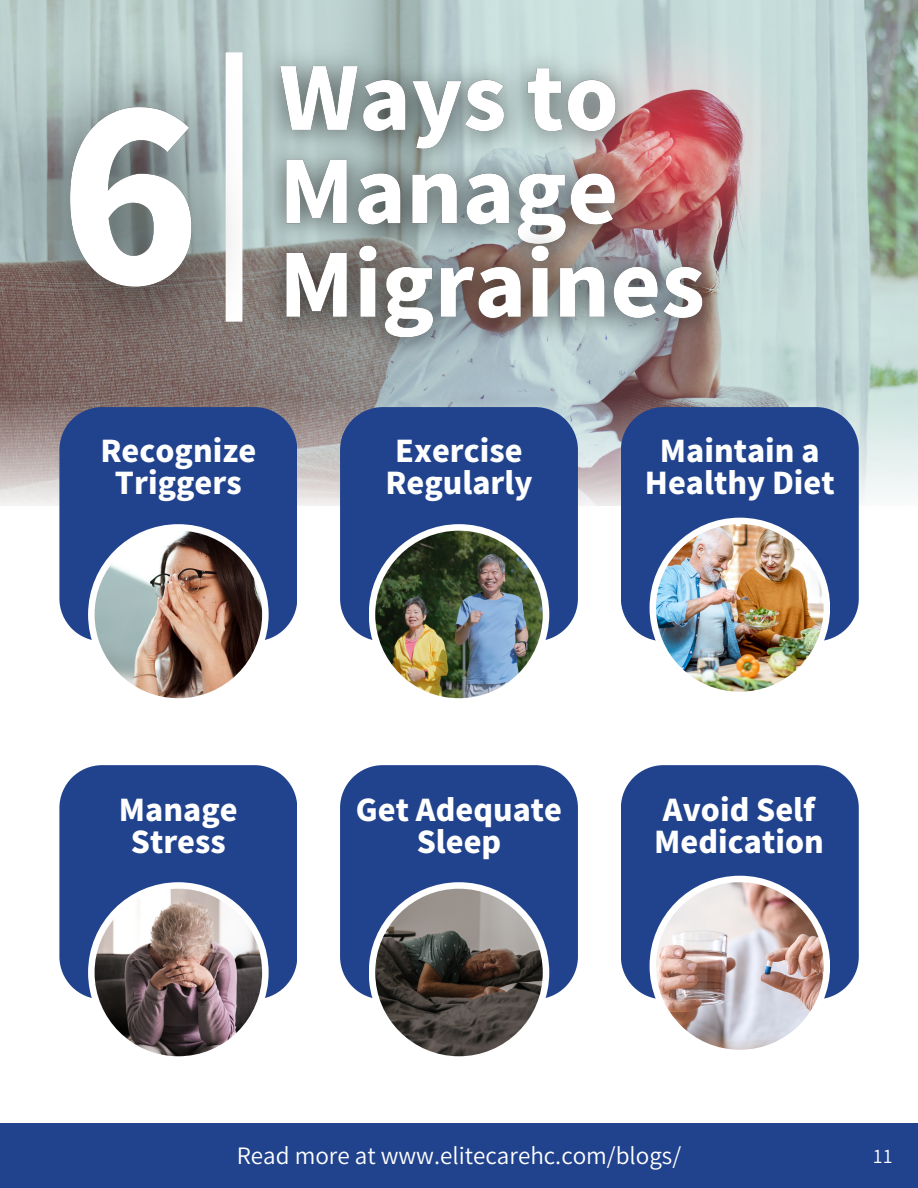
<style>
.page{position:relative;width:918px;height:1188px;background:#fff}
.page>*{position:absolute;margin:0;border:0;box-sizing:border-box;transform-origin:0 0}
.t1{font:800 30px/32.7px "Source Han Sans JP";color:#fff}
.t2{font:22.5px "Source Han Sans JP";color:#fff}
.t3{font:18px "Source Han Sans JP";color:#fff}
</style>
<div class="page">
<img style="left:0;top:0;width:918px;height:398px">
<img style="left:0;top:398px;width:918px;height:108px">
<div style="left:59px;top:407px;width:238px;height:233px;background:#21428d"></div>
<div style="left:340px;top:407px;width:238px;height:233px;background:#21428d"></div>
<div style="left:621px;top:407px;width:238px;height:234px;background:#21428d"></div>
<div style="left:0;top:1123px;width:918px;height:65px;background:#21428d"></div>
<img style="left:0;top:14px;width:292px;height:382px">
<img style="left:242px;top:30px;width:498px;height:349px">
<div style="left:59px;top:765px;width:238px;height:233px;background:#21428d"></div>
<div style="left:340px;top:765px;width:238px;height:233px;background:#21428d"></div>
<div style="left:621px;top:765px;width:238px;height:234px;background:#21428d"></div>
<div style="left:88px;top:882px;width:181px;height:181px;background:#fff;border-radius:50%"></div>
<img style="left:95px;top:889px;width:167px;height:167px;border-radius:50%">
<div style="left:369px;top:882px;width:180px;height:181px;background:#fff;border-radius:50%"></div>
<img style="left:375px;top:889px;width:168px;height:167px;border-radius:50%">
<div style="left:650px;top:876px;width:180px;height:180px;background:#fff;border-radius:50%"></div>
<img style="left:656px;top:882px;width:168px;height:168px;border-radius:50%">
<div style="left:88px;top:524px;width:181px;height:181px;background:#fff;border-radius:50%"></div>
<img style="left:95px;top:531px;width:167px;height:167px;border-radius:50%">
<div style="left:369px;top:524px;width:180px;height:181px;background:#fff;border-radius:50%"></div>
<img style="left:375px;top:531px;width:168px;height:167px;border-radius:50%">
<div style="left:650px;top:518px;width:180px;height:180px;background:#fff;border-radius:50%"></div>
<img style="left:656px;top:524px;width:168px;height:168px;border-radius:50%">
<p class="t1" style="left:100px;top:433px;width:157px">Recognize</p>
<p class="t1" style="left:115px;top:465px;width:128px">Triggers</p>
<p class="t1" style="left:395px;top:433px;width:129px">Exercise</p>
<p class="t1" style="left:385px;top:465px;width:149px">Regularly</p>
<p class="t1" style="left:660px;top:433px;width:161px">Maintain a</p>
<p class="t1" style="left:645px;top:465px;width:191px">Healthy Diet</p>
<p class="t1" style="left:119px;top:792px;width:120px">Manage</p>
<p class="t1" style="left:131px;top:825px;width:96px">Stress</p>
<p class="t1" style="left:356px;top:792px;width:208px">Get Adequate</p>
<p class="t1" style="left:417px;top:825px;width:86px">Sleep</p>
<p class="t1" style="left:654px;top:792px;width:171px">Avoid Self<br>Medication</p>
<p class="t2" style="left:237px;top:1138px;width:446px">Read more at www.elitecarehc.com/blogs/</p>
<p class="t3" style="left:873px;top:1142px;width:21px">11</p>
</div>
